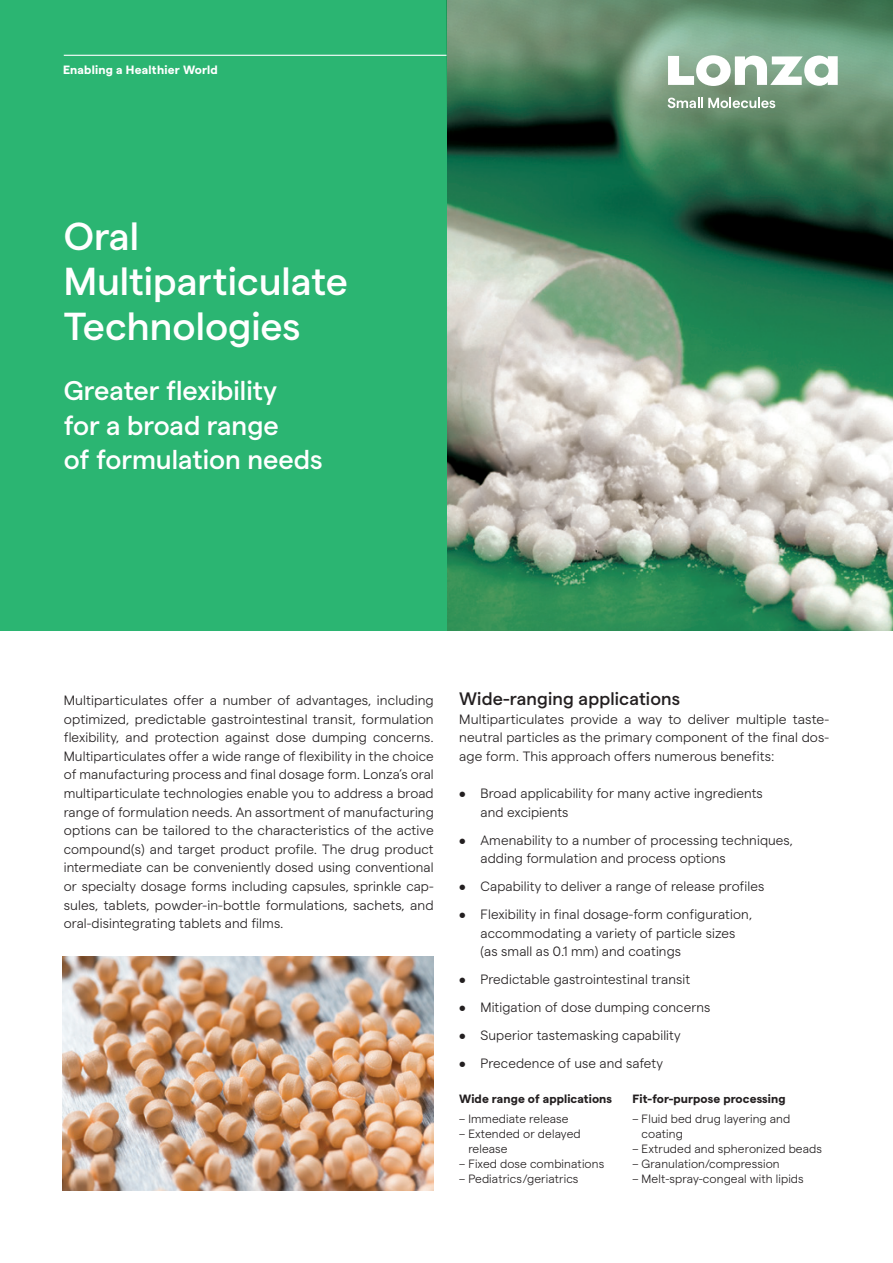
<style>
.page{position:relative;width:893px;height:1263px;background:#fff}
.page>*{position:absolute;margin:0;border:0;box-sizing:border-box;transform-origin:0 0}
.t1{font:500 39px/45px "Matter";color:#fff}
.Subtitle{font:500 27px/34.5px "Matter";color:#fff}
.t2{font:500 18px "Matter";letter-spacing:.01em;color:#231f20}
.Standard_Text{font:300 13.5px/18.6px "Matter";letter-spacing:.01em;color:#231f20}
.References{font:300 12px/15px "Matter";letter-spacing:.01em;color:#231f20}
.References-2{font:700 12px "Matter";letter-spacing:.01em;color:#231f20}
.t3{font:700 12px "Matter";letter-spacing:.015em;color:#fff}
</style>
<div class="page">
<div style="left:0;top:0;width:446px;height:631px;background:#2bb572"></div>
<svg style="left:446px;top:0;width:447px;height:631px"></svg>
<svg style="left:668px;top:55px;width:170px;height:31px"></svg>
<svg style="left:668px;top:98px;width:107px;height:10px"></svg>
<hr style="left:64px;top:55px;width:382px;height:1px;background:#fff">
<img style="left:63px;top:956px;width:371px;height:235px">
<p class="t3" style="left:63px;top:61px;width:156px">Enabling a Healthier World</p>
<p class="t1" style="left:64px;top:211px;width:286px">Oral<br>Multiparticulate<br>Technologies</p>
<p class="Subtitle" style="left:64px;top:371px;width:260px">Greater flexibility<br>for a broad range<br>of formulation needs</p>
<p class="Standard_Text" style="left:64px;top:690px;width:371px;text-align:justify">Multiparticulates offer a number of advantages, including optimized, predictable gastrointestinal transit, formulation flexibility, and protection against dose dumping concerns.<br>Multiparticulates offer a wide range of flexibility in the choice of manufacturing process and final dosage form. Lonza’s oral multiparticulate technologies enable you to address a broad range of formulation needs. An assortment of manufacturing options can be tailored to the characteristics of the active compound(s) and target product profile. The drug product intermediate can be conveniently dosed using conventional or specialty dosage forms including capsules, sprinkle cap&shy;sules, tablets, powder-in-bottle formulations, sachets, and oral-disintegrating tablets and films.</p>
<h3 class="t2" style="left:459px;top:685px;width:222px">Wide-ranging applications</h3>
<p class="Standard_Text" style="left:459px;top:708px;width:371px;text-align:justify">Multiparticulates provide a way to deliver multiple taste&shy;neutral particles as the primary component of the final dos&shy;age form. This approach offers numerous benefits:</p>
<p class="Standard_Text" style="left:480px;top:783px;width:284px;text-indent:-21px">• Broad applicability for many active ingredients and excipients</p>
<p class="Standard_Text" style="left:480px;top:829px;width:314px;text-indent:-21px">• Amenability to a number of processing techniques, adding formulation and process options</p>
<p class="Standard_Text" style="left:459px;top:876px;width:306px">• Capability to deliver a range of release profiles</p>
<p class="Standard_Text" style="left:480px;top:904px;width:273px;text-indent:-21px">• Flexibility in final dosage-form configuration, accommodating a variety of particle sizes (as small as 0.1 mm) and coatings</p>
<p class="Standard_Text" style="left:459px;top:969px;width:232px">• Predictable gastrointestinal transit</p>
<p class="Standard_Text" style="left:459px;top:997px;width:253px">• Mitigation of dose dumping concerns</p>
<p class="Standard_Text" style="left:459px;top:1025px;width:223px">• Superior tastemasking capability</p>
<p class="Standard_Text" style="left:459px;top:1053px;width:205px">• Precedence of use and safety</p>
<p class="References-2" style="left:459px;top:1090px;width:154px">Wide range of applications</p>
<p class="References" style="left:459px;top:1110px;width:111px">– Immediate release</p>
<p class="References" style="left:468px;top:1125px;width:114px;text-indent:-9px">– Extended or delayed release</p>
<p class="References" style="left:459px;top:1155px;width:146px">– Fixed dose combinations</p>
<p class="References" style="left:459px;top:1170px;width:121px">– Pediatrics/geriatrics</p>
<p class="References-2" style="left:632px;top:1090px;width:155px">Fit-for-purpose processing</p>
<p class="References" style="left:642px;top:1110px;width:150px;text-indent:-9px">– Fluid bed drug layering and coating</p>
<p class="References" style="left:632px;top:1140px;width:191px">– Extruded and spheronized beads</p>
<p class="References" style="left:632px;top:1155px;width:149px">– Granulation/compression</p>
<p class="References" style="left:632px;top:1170px;width:173px">– Melt-spray-congeal with lipids</p>
</div>
